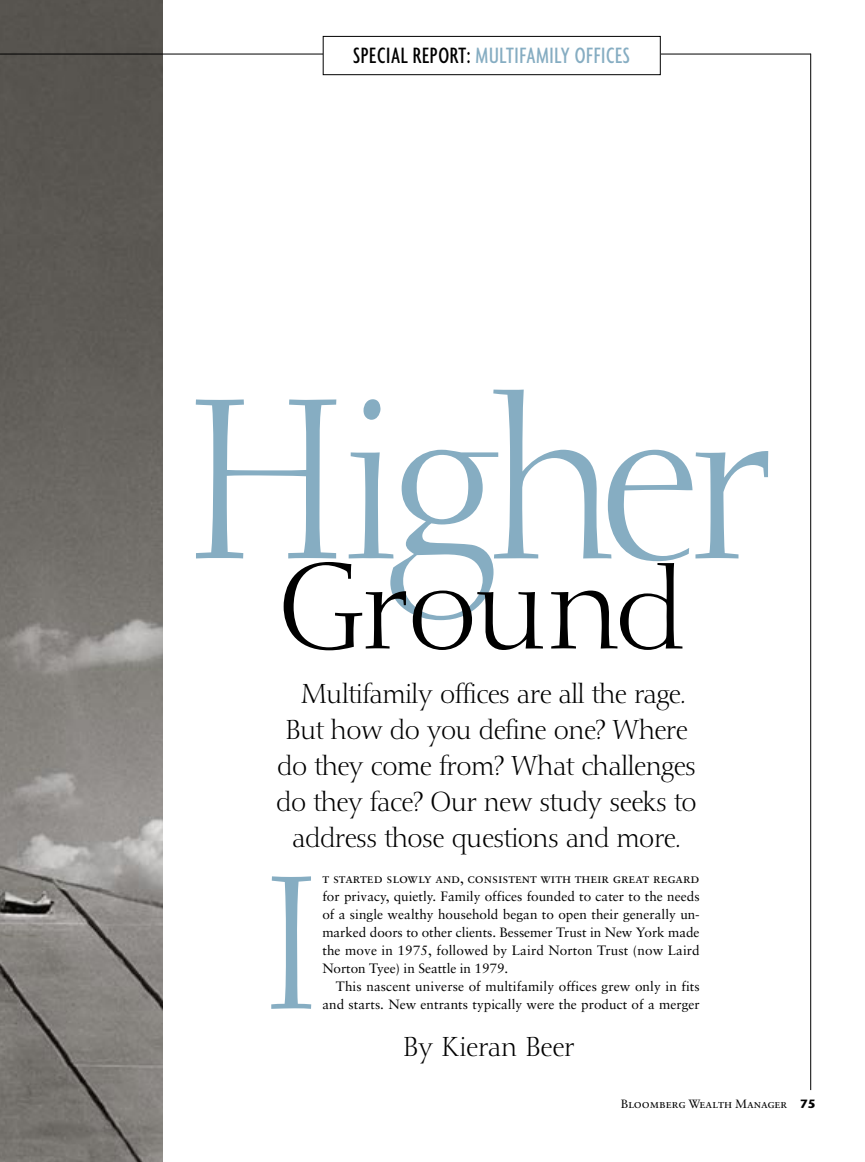
<style>
.page{position:relative;width:865px;height:1162px;background:#fff}
.page>*{position:absolute;margin:0;border:0;box-sizing:border-box;transform-origin:0 0}
.wm_sidebar_text{font:300 225px "Nofret";letter-spacing:-.045em;color:#86adc2;scale:.95 1}
.wm_sidebar_text-2{font:300 187.5px "Nofret";color:#86adc2;scale:.95 1}
.wm_sidebar_text-3{font:300 120px "Nofret";letter-spacing:-.015em;color:#000;scale:1.04 1}
.wm_body{font:300 27px/36px "Nofret";letter-spacing:-.015em;color:#000;text-align:center}
.wm_sidebar_text-4{font:500 extra-condensed 24px "Agenda";letter-spacing:.03em;color:#86adc2}
.wm_body-2{font:13.5px/18px "Sabon";letter-spacing:.01em;color:#000;text-align:justify}
.t1{font:12px "Sabon Roman SC";letter-spacing:-.005em;color:#000}
.s1{color:#000}
.s2{font-size:114px}
.s3{font-family:"Sabon Roman SC"}
.s4{font-family:"Stone Sans";font-weight:700}
</style>
<div class="page">
<img style="left:0;top:0;width:162px;height:1161px">
<hr style="left:0;top:54px;width:810px;height:1px;background:#000">
<hr style="left:809px;top:54px;width:1px;height:1035px;background:#000">
<div style="left:323px;top:36px;width:337px;height:39px;background:#fff"></div>
<div style="left:322px;top:36px;width:338px;height:39px;border:1px solid #000"></div>
<p class="wm_sidebar_text-4" style="left:353px;top:42px;width:278px"><span class="s1">SPECIAL REPORT:</span> MULTIFAMILY OFFICES</p>
<p class="wm_sidebar_text" style="left:186px;top:347px;width:617px">Higher</p>
<p class="wm_sidebar_text-3" style="left:277px;top:536px;width:392px">Groun<span class="s2">d</span></p>
<p class="wm_body" style="left:276px;top:675px;width:422px">Multifamily offices are all the rage.<br>But how do you define one? Where do they come from? What challenges do they face? Our new study seeks to address those questions and more.</p>
<p class="wm_body-2" style="left:322px;top:868px;width:379px"><span class="s3">t started slowly and, consistent with their great regard </span>for privacy, quietly. Family offices founded to cater to the needs of a single wealthy household began to open their generally un&shy;marked doors to other clients. Bessemer Trust in New York made the move in 1975, followed by Laird Norton Trust (now Laird Norton Tyee) in Seattle in 1979.</p>
<p class="wm_body-2" style="left:322px;top:976px;width:379px;text-align:right">This nascent universe of multifamily offices grew only in fits and starts. New entrants typically were the product of a merger</p>
<p class="wm_body" style="left:403px;top:1028px;width:172px">By Kieran Beer</p>
<p class="wm_sidebar_text-2" style="left:263px;top:832px;width:60px">I</p>
<p class="t1" style="left:620px;top:1096px;width:196px">Bloomberg Wealth Manager <span class="s4">75</span></p>
</div>
